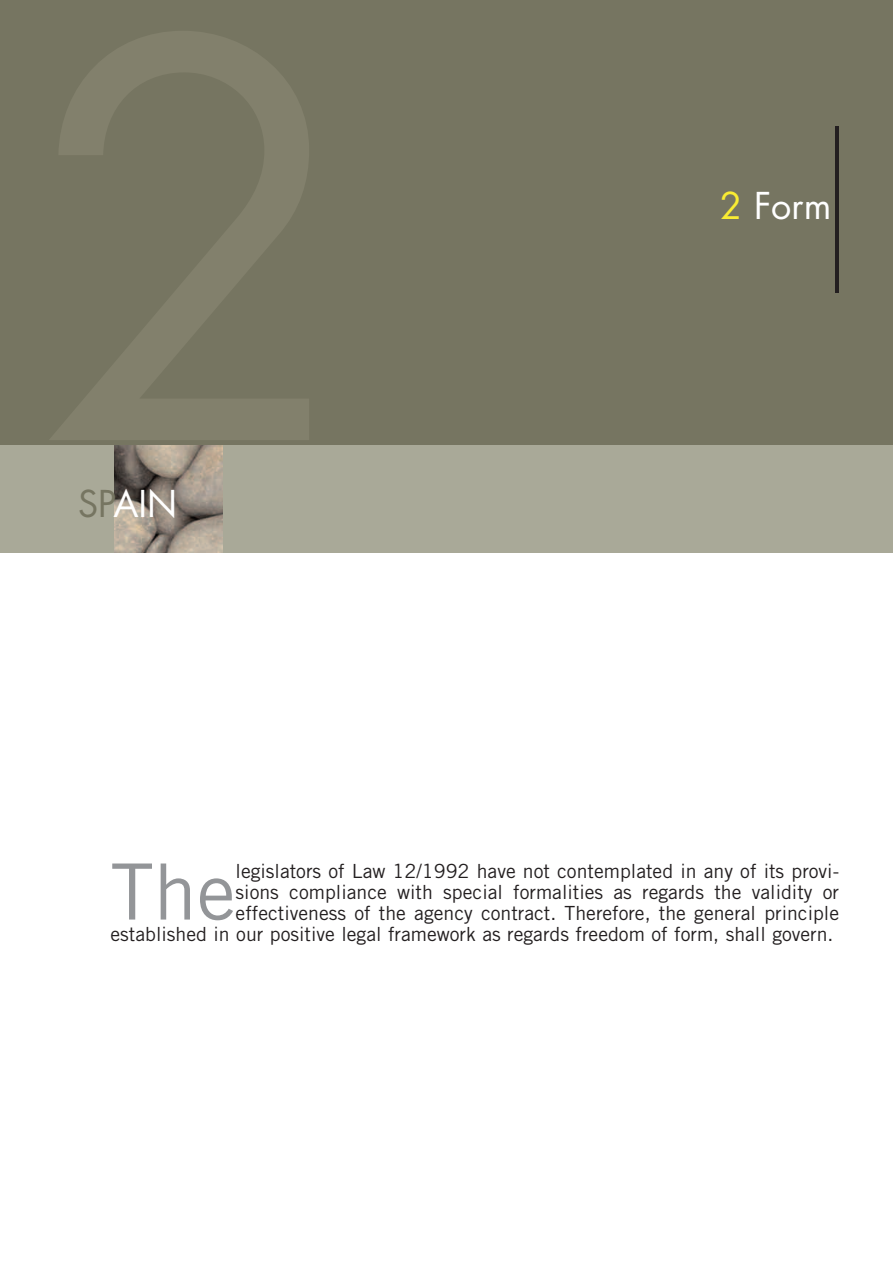
<style>
.page{position:relative;width:893px;height:1263px;background:#fff}
.page>*{position:absolute;margin:0;border:0;box-sizing:border-box;transform-origin:0 0}
.t1{font:77.55px "Trade Gothic";color:#939598}
.t2{font:36px "Futura";color:#fff}
.t3{font:19.5px/21px "Trade Gothic";color:#231f20;text-align:right}
.s1{color:#767561}
.s2{color:#f9ec33}
</style>
<div class="page">
<div style="left:0;top:0;width:893px;height:476px;background:#767561"></div>
<div style="left:0;top:445px;width:893px;height:107px;background:#a9a998"></div>
<img style="left:114px;top:445px;width:108px;height:108px">
<hr style="left:836px;top:127px;width:3px;height:166px;background:#231f20">
<h2 class="t2" style="left:78px;top:487px;width:101px"><span class="s1">SP</span>AIN</h2>
<h2 class="t2" style="left:720px;top:189px;width:113px"><span class="s2">2</span> Form</h2>
<p class="t3" style="left:111px;top:862px;width:730px">legislators of Law 12/1992 have not contemplated in any of its provi-<br>sions compliance with special formalities as regards the validity or<br>effectiveness of the agency contract. Therefore, the general principle<br>established in our positive legal framework as regards freedom of form, shall govern.</p>
<h1 class="t1" style="left:111px;top:863px;width:127px">The</h1>
</div>
